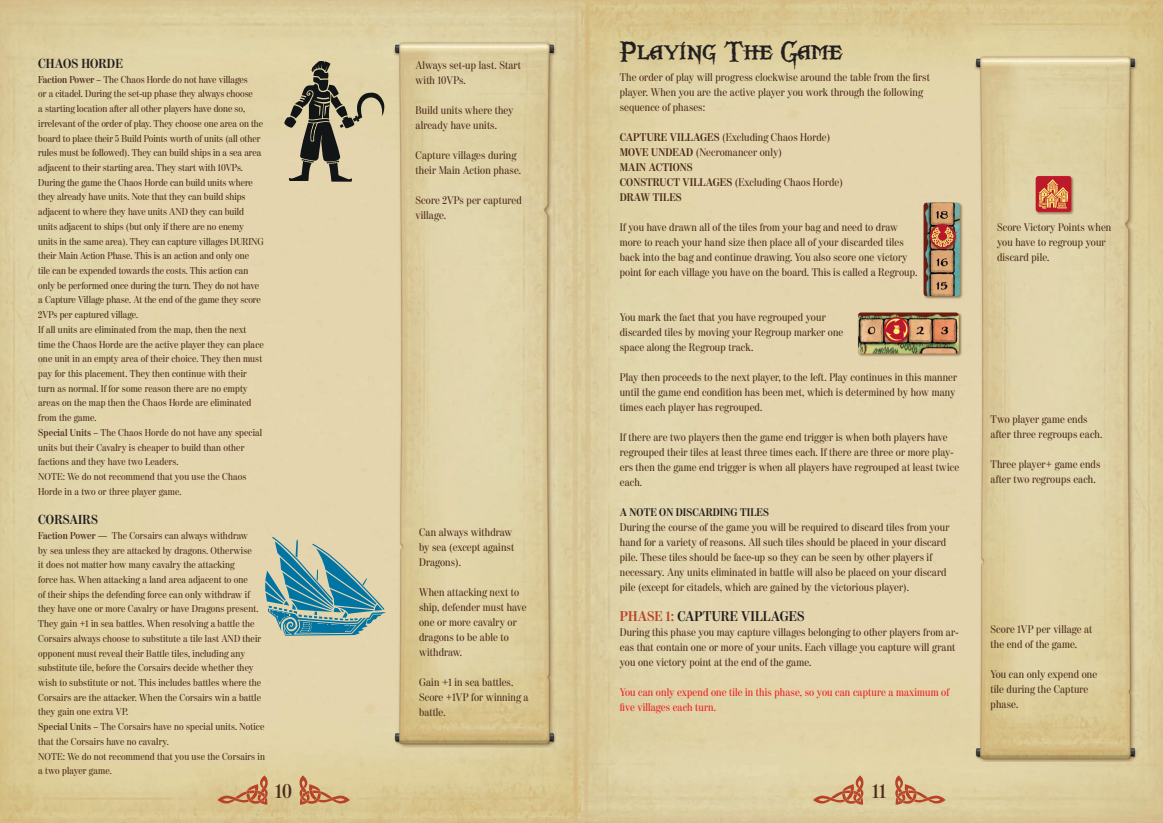
<style>
.page{position:relative;width:1163px;height:823px;background:#fff}
.page>*{position:absolute;margin:0;border:0;box-sizing:border-box;transform-origin:0 0}
.t1{font:30px "Scurlock";letter-spacing:.01em;color:#231f20}
.t2{font:600 20px "Moderno FB Cond";color:#4b2b1a}
.t3{font:700 14px "Moderno FB Cond";letter-spacing:.01em;color:#231f20}
.t4{font:700 13px "Moderno FB Cond";letter-spacing:.01em;color:#231f20}
.t5{font:11px/15px "Moderno FB Cond";letter-spacing:.01em;color:#4b2b1a}
.t6{font:700 11px/15px "Moderno FB Cond";letter-spacing:.01em;color:#4b2b1a}
.t7{font:11px/15px "Moderno FB Cond";letter-spacing:.01em;color:#ed1c24}
.t8{font:700 11px "Moderno FB Cond";letter-spacing:.01em;color:#231f20}
.t9{font:10px/14.7px "Moderno FB Cond";letter-spacing:.005em;color:#4b2b1a}
.s1{font-weight:600}
.s2{font-weight:400}
.s3{color:#b84227}
</style>
<div class="page">
<img style="left:0;top:0;width:1162px;height:822px">
<img style="left:969px;top:52px;width:168px;height:709px">
<div style="left:857px;top:312px;width:104px;height:45px;background:#4b2b1a;opacity:.5"></div>
<img style="left:857px;top:312px;width:101px;height:41px">
<div style="left:922px;top:202px;width:41px;height:97px;background:#4b2b1a;opacity:.5"></div>
<img style="left:923px;top:203px;width:36px;height:93px">
<div style="left:1034px;top:175px;width:40px;height:40px;background:#4b2b1a;opacity:.5"></div>
<div style="left:1035px;top:176px;width:36px;height:36px;background:#bc192b;border-radius:3px"></div>
<svg style="left:1035px;top:176px;width:35px;height:36px"></svg>
<img style="left:388px;top:38px;width:168px;height:709px">
<svg style="left:284px;top:61px;width:100px;height:121px;background:#a89f81"></svg>
<svg style="left:265px;top:536px;width:121px;height:99px;background:#8aaea9"></svg>
<div style="left:929px;top:223px;width:28px;height:28px;background:#4b2b1a;opacity:.5"></div>
<img style="left:929px;top:223px;width:25px;height:25px">
<div style="left:882px;top:317px;width:29px;height:28px;background:#4b2b1a;opacity:.5"></div>
<img style="left:883px;top:316px;width:25px;height:26px">
<svg style="left:299px;top:775px;width:51px;height:29px"></svg>
<svg style="left:217px;top:775px;width:51px;height:29px"></svg>
<svg style="left:895px;top:775px;width:50px;height:29px"></svg>
<svg style="left:813px;top:775px;width:50px;height:29px"></svg>
<h3 class="t4" style="left:38px;top:56px;width:86px">CHAOS HORDE</h3>
<p class="t9" style="left:38px;top:72px;width:227px"><span class="s1">Faction Power</span> – The Chaos Horde do not have villages<br>or a citadel. During the set-up phase they always choose<br>a starting location after all other players have done so, irrelevant of the order of play. They choose one area on the board to place their 5 Build Points worth of units (all other rules must be followed). They can build ships in a sea area adjacent to their starting area. They start with 10VPs.<br>During the game the Chaos Horde can build units where they already have units. Note that they can build ships adjacent to where they have units AND they can build units adjacent to ships (but only if there are no enemy units in the same area). They can capture villages DURING their Main Action Phase. This is an action and only one<br>tile can be expended towards the costs. This action can only be performed once during the turn. They do not have a Capture Village phase. At the end of the game they score 2VPs per captured village.<br>If all units are eliminated from the map, then the next time the Chaos Horde are the active player they can place one unit in an empty area of their choice. They then must pay for this placement. They then continue with their turn as normal. If for some reason there are no empty areas on the map then the Chaos Horde are eliminated from the game.<br><span class="s1">Special Units</span> – The Chaos Horde do not have any special units but their Cavalry is cheaper to build than other factions and they have two Leaders.<br>NOTE: We do not recommend that you use the Chaos Horde in a two or three player game.</p>
<h3 class="t4" style="left:38px;top:512px;width:61px">CORSAIRS</h3>
<p class="t9" style="left:38px;top:528px;width:228px"><span class="s1">Faction Power</span> — The Corsairs can always withdraw<br>by sea unless they are attacked by dragons. Otherwise<br>it does not matter how many cavalry the attacking<br>force has. When attacking a land area adjacent to one<br>of their ships the defending force can only withdraw if they have one or more Cavalry or have Dragons present.<br>They gain +1 in sea battles. When resolving a battle the Corsairs always choose to substitute a tile last AND their opponent must reveal their Battle tiles, including any substitute tile, before the Corsairs decide whether they wish to substitute or not. This includes battles where the Corsairs are the attacker. When the Corsairs win a battle they gain one extra VP.<br><span class="s1">Special Units</span> – The Corsairs have no special units. Notice that the Corsairs have no cavalry.<br>NOTE: We do not recommend that you use the Corsairs in a two player game.</p>
<p class="t5" style="left:415px;top:58px;width:107px">Always set-up last. Start with 10VPs.</p>
<p class="t5" style="left:415px;top:103px;width:99px">Build units where they already have units.</p>
<p class="t5" style="left:415px;top:148px;width:107px">Capture villages during their Main Action phase.</p>
<p class="t5" style="left:415px;top:193px;width:108px">Score 2VPs per captured village.</p>
<p class="t5" style="left:419px;top:524px;width:97px">Can always withdraw by sea (except against<br>Dragons).</p>
<p class="t5" style="left:419px;top:584px;width:109px">When attacking next to ship, defender must have one or more cavalry or dragons to be able to withdraw.</p>
<p class="t5" style="left:419px;top:674px;width:111px">Gain +1 in sea battles.<br>Score +1VP for winning a battle.</p>
<h1 class="t1" style="left:619px;top:38px;width:224px">Playing The Game</h1>
<p class="t5" style="left:619px;top:70px;width:311px">The order of play will progress clockwise around the table from the first player. When you are the active player you work through the following sequence of phases:</p>
<p class="t6" style="left:619px;top:130px;width:225px">CAPTURE VILLAGES <span class="s2">(Excluding Chaos Horde)<br></span>MOVE UNDEAD <span class="s2">(Necromancer only)<br></span>MAIN ACTIONS<br>CONSTRUCT VILLAGES <span class="s2">(Excluding Chaos Horde)<br></span>DRAW TILES</p>
<p class="t5" style="left:619px;top:220px;width:299px">If you have drawn all of the tiles from your bag and need to draw more to reach your hand size then place all of your discarded tiles back into the bag and continue drawing. You also score one victory point for each village you have on the board. This is called a Regroup.</p>
<p class="t5" style="left:619px;top:310px;width:225px">You mark the fact that you have regrouped your discarded tiles by moving your Regroup marker one space along the Regroup track.</p>
<p class="t5" style="left:619px;top:370px;width:339px">Play then proceeds to the next player, to the left. Play continues in this manner until the game end condition has been met, which is determined by how many times each player has regrouped.</p>
<p class="t5" style="left:619px;top:430px;width:341px">If there are two players then the game end trigger is when both players have regrouped their tiles at least three times each. If there are three or more play&shy;ers then the game end trigger is when all players have regrouped at least twice each.</p>
<p class="t8" style="left:619px;top:506px;width:150px">A NOTE ON DISCARDING TILES</p>
<p class="t5" style="left:619px;top:520px;width:331px">During the course of the game you will be required to discard tiles from your hand for a variety of reasons. All such tiles should be placed in your discard pile. These tiles should be face-up so they can be seen by other players if necessary. Any units eliminated in battle will also be placed on your discard pile (except for citadels, which are gained by the victorious player).</p>
<h3 class="t3" style="left:619px;top:608px;width:186px"><span class="s3">PHASE 1:</span> CAPTURE VILLAGES</h3>
<p class="t5" style="left:619px;top:625px;width:340px">During this phase you may capture villages belonging to other players from ar&shy;eas that contain one or more of your units. Each village you capture will grant you one victory point at the end of the game.</p>
<p class="t7" style="left:619px;top:685px;width:331px">You can only expend one tile in this phase, so you can capture a maximum of five villages each turn.</p>
<h2 class="t2" style="left:275px;top:779px;width:18px">10</h2>
<h2 class="t2" style="left:872px;top:779px;width:15px">11</h2>
<p class="t5" style="left:996px;top:220px;width:116px">Score Victory Points when you have to regroup your discard pile.</p>
<p class="t5" style="left:990px;top:411px;width:113px">Two player game ends after three regroups each.</p>
<p class="t5" style="left:990px;top:456px;width:111px">Three player+ game ends after two regroups each.</p>
<p class="t5" style="left:990px;top:621px;width:103px">Score 1VP per village at the end of the game.</p>
<p class="t5" style="left:990px;top:666px;width:108px">You can only expend one tile during the Capture phase.</p>
</div>
